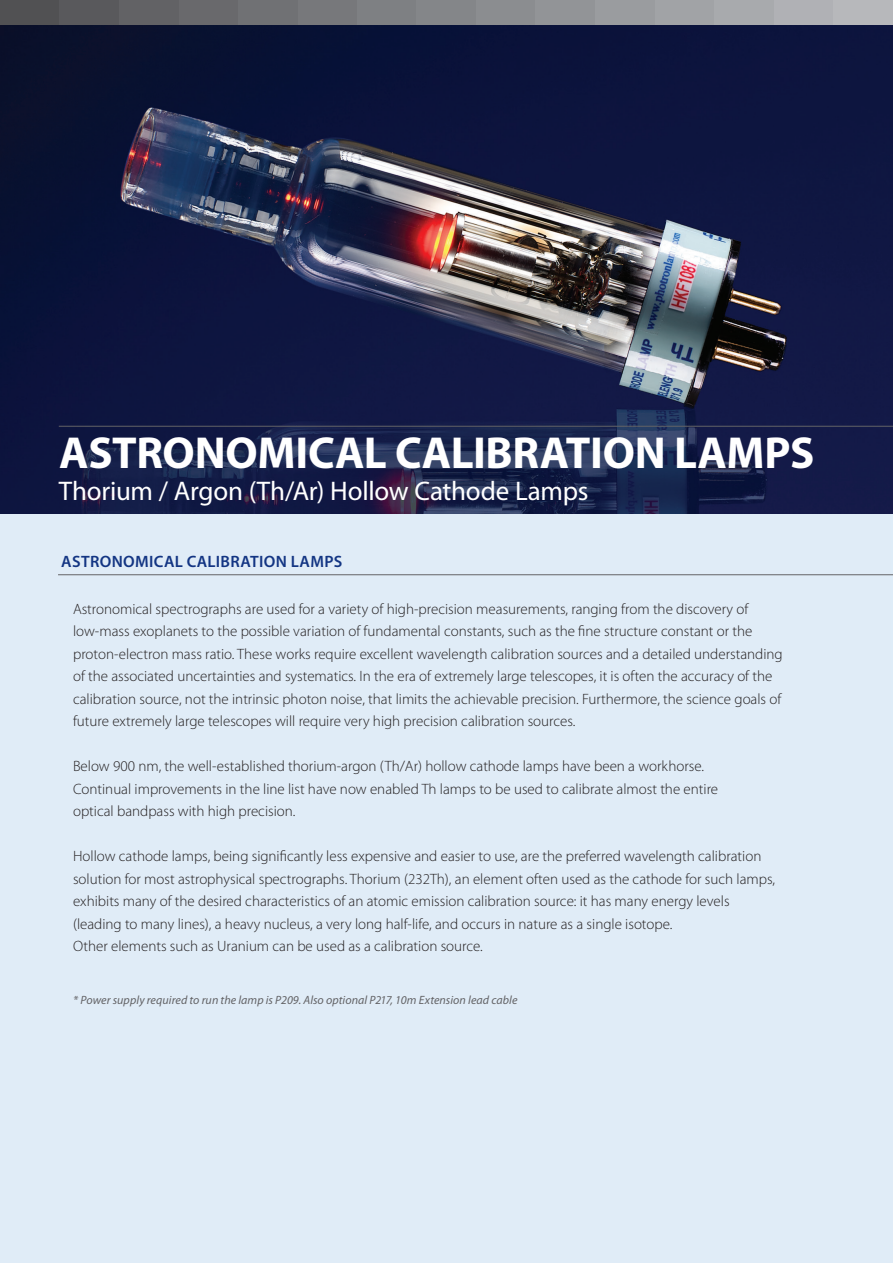
<style>
.page{position:relative;width:893px;height:1263px;background:#fff}
.page>*{position:absolute;margin:0;border:0;box-sizing:border-box;transform-origin:0 0}
.t1{font:700 45px "Myriad Pro";letter-spacing:-.005em;color:#fff}
.t2{font:27px "Myriad Pro";letter-spacing:-.01em;color:#fff}
.t3{font:600 16.5px "Myriad Pro";letter-spacing:.02em;color:#133583}
.t4{font:300 15px/22.5px "Myriad Pro";color:#231f20}
.t5{font:italic 12px "Myriad Pro";letter-spacing:.005em;color:#636366}
</style>
<div class="page">
<div style="left:297px;top:0;width:60px;height:27px;background:#77787b"></div>
<div style="left:357px;top:0;width:60px;height:27px;background:#7e8083"></div>
<div style="left:417px;top:0;width:59px;height:27px;background:#848689"></div>
<div style="left:476px;top:0;width:60px;height:27px;background:#8b8d90"></div>
<div style="left:536px;top:0;width:59px;height:27px;background:#929497"></div>
<div style="left:595px;top:0;width:60px;height:27px;background:#9a9c9f"></div>
<div style="left:655px;top:0;width:59px;height:27px;background:#a1a3a6"></div>
<div style="left:714px;top:0;width:60px;height:27px;background:#a8aaad"></div>
<div style="left:774px;top:0;width:59px;height:27px;background:#b0b1b5"></div>
<div style="left:833px;top:0;width:60px;height:27px;background:#b7b8bb"></div>
<div style="left:238px;top:0;width:59px;height:27px;background:#707174"></div>
<div style="left:178px;top:0;width:60px;height:27px;background:#69696c"></div>
<div style="left:119px;top:0;width:59px;height:27px;background:#626265"></div>
<div style="left:59px;top:0;width:60px;height:27px;background:#59595c"></div>
<div style="left:0;top:0;width:59px;height:27px;background:#515153"></div>
<div style="left:0;top:27px;width:893px;height:1236px;background:#e0ecf7"></div>
<img style="left:0;top:26px;width:893px;height:487px">
<hr style="left:59px;top:426px;width:834px;height:1px;background:#636366">
<hr style="left:58px;top:574px;width:835px;height:1px;background:#636366">
<h1 class="t1" style="left:59px;top:428px;width:757px">ASTRONOMICAL CALIBRATION LAMPS</h1>
<h2 class="t2" style="left:59px;top:476px;width:531px">Thorium / Argon (Th/Ar) Hollow Cathode Lamps</h2>
<p class="t3" style="left:61px;top:552px;width:283px">ASTRONOMICAL CALIBRATION LAMPS</p>
<p class="t4" style="left:73px;top:598px;width:711px">Astronomical spectrographs are used for a variety of high-precision measurements, ranging from the discovery of low-mass exoplanets to the possible variation of fundamental constants, such as the fine structure constant or the proton-electron mass ratio. These works require excellent wavelength calibration sources and a detailed understanding of the associated uncertainties and systematics. In the era of extremely large telescopes, it is often the accuracy of the calibration source, not the intrinsic photon noise, that limits the achievable precision. Furthermore, the science goals of future extremely large telescopes will require very high precision calibration sources.</p>
<p class="t4" style="left:73px;top:755px;width:647px">Below 900 nm, the well-established thorium-argon (Th/Ar) hollow cathode lamps have been a workhorse.<br>Continual improvements in the line list have now enabled Th lamps to be used to calibrate almost the entire optical bandpass with high precision.</p>
<p class="t4" style="left:73px;top:845px;width:703px">Hollow cathode lamps, being significantly less expensive and easier to use, are the preferred wavelength calibration solution for most astrophysical spectrographs. Thorium (232Th), an element often used as the cathode for such lamps, exhibits many of the desired characteristics of an atomic emission calibration source: it has many energy levels (leading to many lines), a heavy nucleus, a very long half-life, and occurs in nature as a single isotope.<br>Other elements such as Uranium can be used as a calibration source.</p>
<p class="t5" style="left:73px;top:993px;width:446px">* Power supply required to run the lamp is P209. Also optional P217, 10m Extension lead cable</p>
</div>
